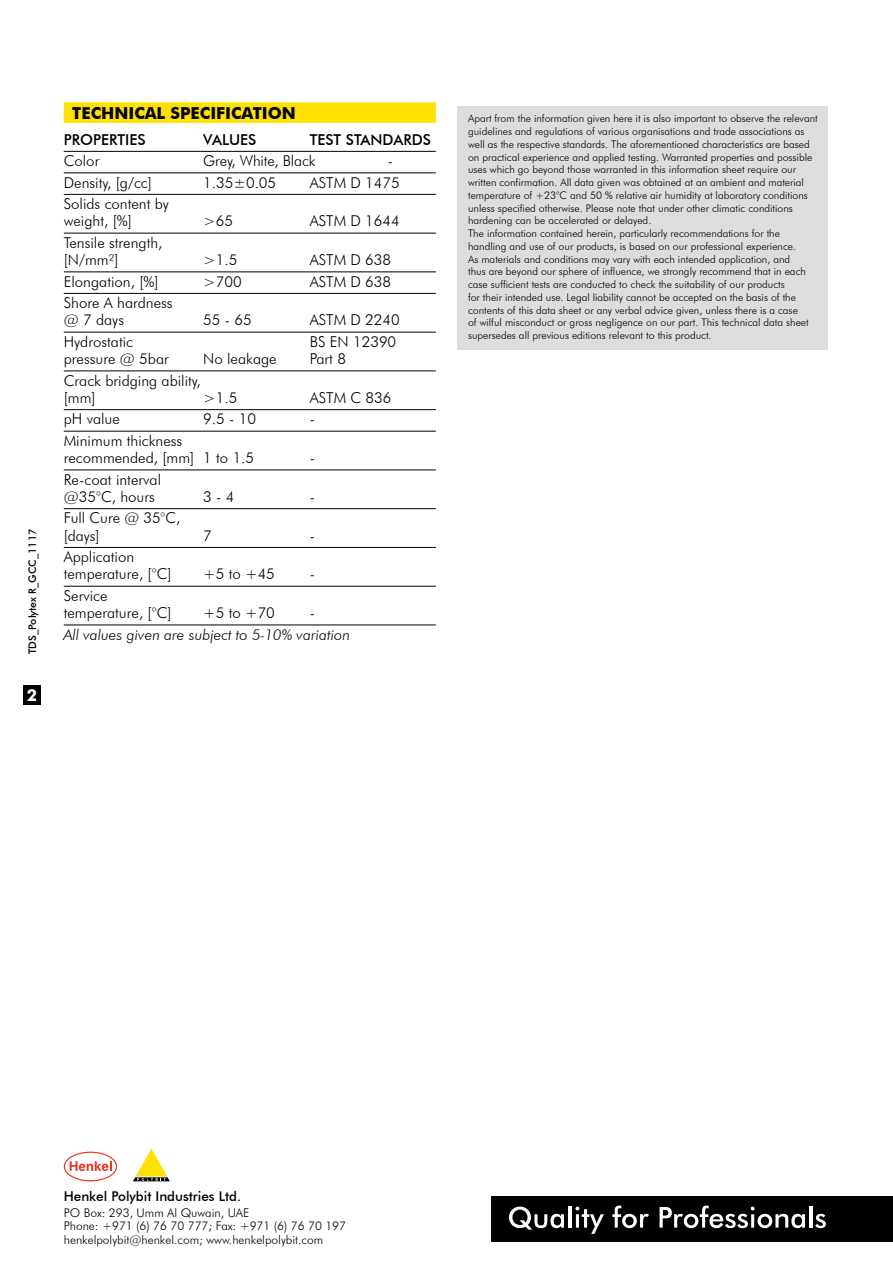
<style>
.page{position:relative;width:893px;height:1263px;background:#fff}
.page>*{position:absolute;margin:0;border:0;box-sizing:border-box;transform-origin:0 0}
.t1{font:700 16.5px "Futura BT";color:#000}
.t2{font:700 16.5px "Futura BT";color:#fff}
.t3{font:300 15px/17.2px "Futura BT";color:#000}
.t4{font:italic 300 15px "Futura BT";color:#000}
.t5{font:500 15px "Futura BT";color:#000}
.t6{font:500 13.5px "Futura BT";color:#000}
.t7{font:300 12px/13.5px "Futura BT";color:#000}
.t8{font:300 10.5px/12.8px "Futura BT";color:#000}
.t9{font:500 10.5px "Futura BT";color:#000}
</style>
<div class="page">
<div style="left:492px;top:1196px;width:401px;height:45px;background:#000"></div>
<svg style="left:509px;top:1206px;width:55px;height:23px"></svg>
<hr style="left:568px;top:1206px;width:3px;height:21px;background:#fff">
<svg style="left:575px;top:1206px;width:29px;height:28px"></svg>
<svg style="left:612px;top:1205px;width:37px;height:23px"></svg>
<svg style="left:660px;top:1205px;width:145px;height:23px"></svg>
<hr style="left:809px;top:1206px;width:3px;height:21px;background:#fff">
<svg style="left:815px;top:1214px;width:11px;height:14px"></svg>
<svg style="left:64px;top:1152px;width:53px;height:29px"></svg>
<svg style="left:133px;top:1149px;width:37px;height:32px"></svg>
<div style="left:23px;top:685px;width:17px;height:20px;background:#000"></div>
<div style="left:64px;top:102px;width:372px;height:17px;background:#ffe100"></div>
<div style="left:64px;top:115px;width:372px;height:8px;background:#ffe100"></div>
<hr style="left:64px;top:151px;width:372px;height:1px;background:#000">
<hr style="left:64px;top:172px;width:372px;height:1px;background:#000">
<hr style="left:64px;top:194px;width:372px;height:1px;background:#000">
<hr style="left:64px;top:233px;width:372px;height:1px;background:#000">
<hr style="left:64px;top:271px;width:372px;height:1px;background:#000">
<hr style="left:64px;top:293px;width:372px;height:1px;background:#000">
<hr style="left:64px;top:332px;width:372px;height:1px;background:#000">
<hr style="left:64px;top:370px;width:372px;height:1px;background:#000">
<hr style="left:64px;top:409px;width:372px;height:1px;background:#000">
<hr style="left:64px;top:431px;width:372px;height:1px;background:#000">
<hr style="left:64px;top:469px;width:372px;height:1px;background:#000">
<hr style="left:64px;top:508px;width:372px;height:1px;background:#000">
<hr style="left:64px;top:547px;width:372px;height:1px;background:#000">
<hr style="left:64px;top:586px;width:372px;height:1px;background:#000">
<hr style="left:64px;top:624px;width:372px;height:1px;background:#000">
<div style="left:457px;top:106px;width:371px;height:244px;background:#dcddde"></div>
<p class="t9" style="left:26px;top:654px;width:127px;rotate:-90deg">TDS_Polytex R_GCC_1117</p>
<h1 class="t2" style="left:27px;top:685px;width:12px">2</h1>
<h1 class="t1" style="left:72px;top:103px;width:12px">TECH</h1>
<h1 class="t1" style="left:114px;top:103px;width:120px">NICAL SPECI FICATI</h1>
<h1 class="t1" style="left:268px;top:103px;width:30px">ON</h1>
<h2 class="t5" style="left:64px;top:130px;width:83px">PROPERTIES</h2>
<h2 class="t5" style="left:203px;top:130px;width:55px">VALUES</h2>
<h2 class="t5" style="left:310px;top:130px;width:123px">TEST STANDARDS</h2>
<h2 class="t3" style="left:64px;top:152px;width:37px">Color</h2>
<h2 class="t3" style="left:203px;top:152px;width:114px">Grey, White, Black</h2>
<h2 class="t3" style="left:388px;top:152px;width:7px">-</h2>
<h2 class="t3" style="left:64px;top:174px;width:90px">Density, [g/cc]</h2>
<h2 class="t3" style="left:203px;top:174px;width:74px">1.35±0.05</h2>
<h2 class="t3" style="left:310px;top:174px;width:92px">ASTM D 1475</h2>
<h2 class="t3" style="left:64px;top:195px;width:107px">Solids content by weight, [%]</h2>
<h2 class="t3" style="left:203px;top:212px;width:31px">&gt;65</h2>
<h2 class="t3" style="left:310px;top:212px;width:92px">ASTM D 1644</h2>
<h2 class="t3" style="left:64px;top:234px;width:100px">Tensile strength, [N/mm²]</h2>
<h2 class="t3" style="left:203px;top:251px;width:36px">&gt;1.5</h2>
<h2 class="t3" style="left:310px;top:251px;width:83px">ASTM D 638</h2>
<h2 class="t3" style="left:64px;top:272px;width:96px">Elongation, [%]</h2>
<h2 class="t3" style="left:203px;top:272px;width:40px">&gt;700</h2>
<h2 class="t3" style="left:310px;top:272px;width:83px">ASTM D 638</h2>
<h2 class="t3" style="left:64px;top:294px;width:110px">Shore A hardness @ 7 days</h2>
<h2 class="t3" style="left:203px;top:311px;width:50px">55 - 65</h2>
<h2 class="t3" style="left:310px;top:311px;width:92px">ASTM D 2240</h2>
<h2 class="t3" style="left:64px;top:333px;width:71px">Hydrostatic</h2>
<h2 class="t3" style="left:310px;top:333px;width:88px">BS EN 12390</h2>
<h2 class="t3" style="left:64px;top:350px;width:107px">pressure @ 5bar</h2>
<h2 class="t3" style="left:203px;top:350px;width:75px">No leakage</h2>
<h2 class="t3" style="left:310px;top:350px;width:38px">Part 8</h2>
<h2 class="t3" style="left:64px;top:371px;width:139px">Crack bridging ability, [mm]</h2>
<h2 class="t3" style="left:203px;top:389px;width:36px">&gt;1.5</h2>
<h2 class="t3" style="left:310px;top:389px;width:83px">ASTM C 836</h2>
<h2 class="t3" style="left:64px;top:410px;width:58px">pH value</h2>
<h2 class="t3" style="left:203px;top:410px;width:54px">9.5 - 10</h2>
<h2 class="t3" style="left:310px;top:410px;width:7px">-</h2>
<h2 class="t3" style="left:64px;top:432px;width:192px">Minimum thickness recommended, [mm] 1 to 1.5</h2>
<h2 class="t3" style="left:310px;top:449px;width:7px">-</h2>
<h2 class="t3" style="left:64px;top:470px;width:99px">Re-coat interval @35°C, hours</h2>
<h2 class="t3" style="left:64px;top:509px;width:118px">Full Cure @ 35°C, [days]</h2>
<h2 class="t3" style="left:64px;top:548px;width:109px">Application temperature, [°C]</h2>
<h2 class="t3" style="left:203px;top:488px;width:33px">3 - 4</h2>
<h2 class="t3" style="left:310px;top:488px;width:7px">-</h2>
<h2 class="t3" style="left:203px;top:527px;width:10px">7</h2>
<h2 class="t3" style="left:310px;top:527px;width:7px">-</h2>
<h2 class="t3" style="left:203px;top:565px;width:73px">+5 to +45</h2>
<h2 class="t3" style="left:310px;top:565px;width:7px">-</h2>
<h2 class="t3" style="left:64px;top:587px;width:109px">Service temperature, [°C]</h2>
<h2 class="t3" style="left:203px;top:604px;width:73px">+5 to +70</h2>
<h2 class="t3" style="left:310px;top:604px;width:7px">-</h2>
<h2 class="t4" style="left:64px;top:625px;width:288px">All values given are subject to 5-10% variation</h2>
<p class="t8" style="left:468px;top:112px;width:351px">Apart from the information given here it is also important to observe the relevant guidelines and regulations of various organisations and trade associations as well as the respective standards. The aforementioned characteristics are based on practical experience and applied testing. Warranted properties and possible uses which go beyond those warranted in this information sheet require our written confirmation. All data given was obtained at an ambient and material temperature of +23°C and 50 % relative air humidity at laboratory conditions unless specified otherwise. Please note that under other climatic conditions hardening can be accelerated or delayed.<br>The information contained herein, particularly recommendations for the handling and use of our products, is based on our professional experience.<br>As materials and conditions may vary with each intended application, and<br>thus are beyond our sphere of influence, we strongly recommend that in each case sufficient tests are conducted to check the suitability of our products<br>for their intended use. Legal liability cannot be accepted on the basis of the contents of this data sheet or any verbal advice given, unless there is a case<br>of wilful misconduct or gross negligence on our part. This technical data sheet supersedes all previous editions relevant to this product.</p>
<p class="t6" style="left:64px;top:1188px;width:179px">Henkel Polybit Industries Ltd.</p>
<p class="t7" style="left:64px;top:1206px;width:284px">PO Box: 293, Umm Al Quwain, UAE<br>Phone: +971 (6) 76 70 777; Fax: +971 (6) 76 70 197 henkelpolybit@henkel.com; www.henkelpolybit.com</p>
</div>
